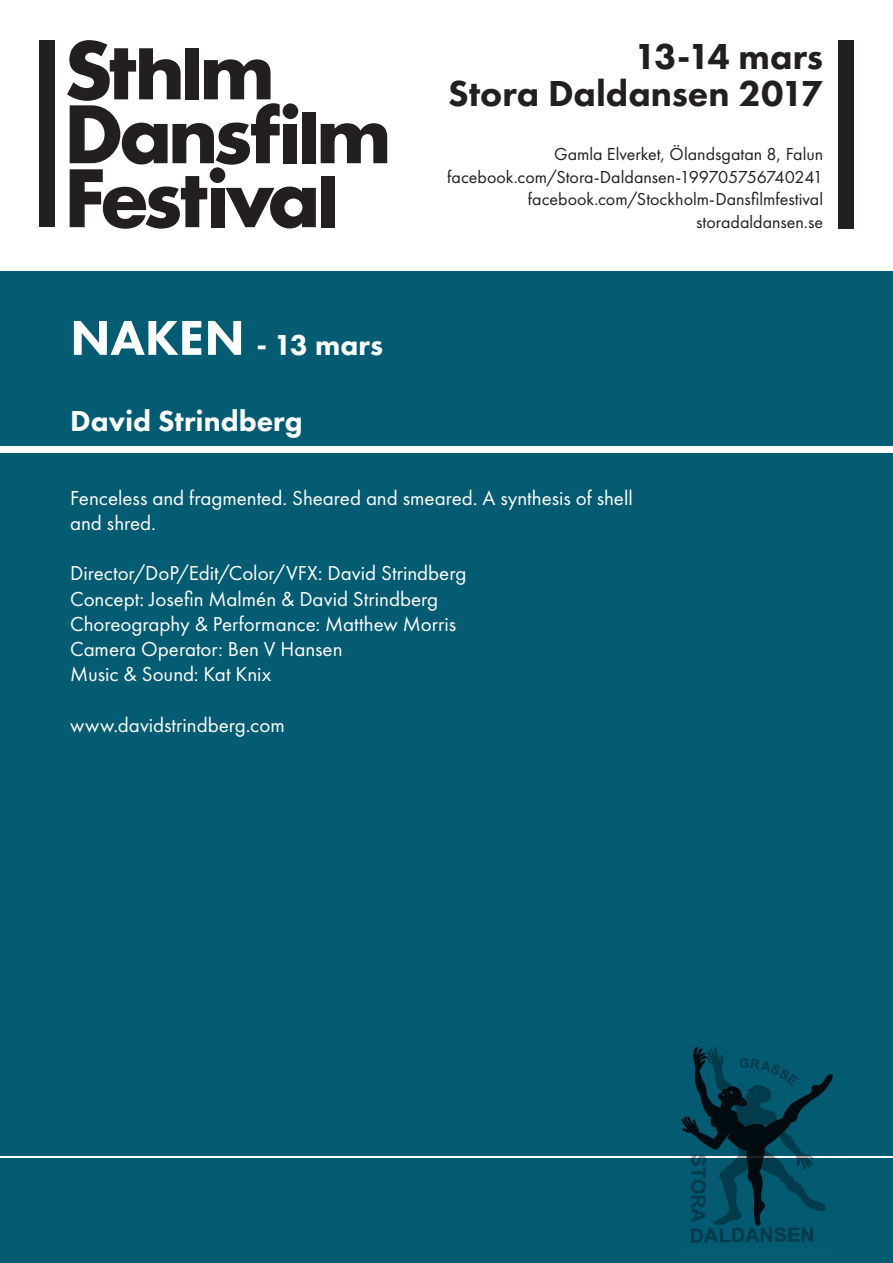
<style>
.page{position:relative;width:893px;height:1263px;background:#fff}
.page>*{position:absolute;margin:0;border:0;box-sizing:border-box;transform-origin:0 0}
.t1{font:800 37.5px "Futura PT";color:#231f20}
.t2{font:800 30px "Futura PT";color:#fff}
.t3{font:21px "Futura PT";color:#fff}
.t4{font:18px "Futura PT";color:#231f20}
.s1{font-size:50.7px}
</style>
<div class="page">
<div style="left:0;top:271px;width:893px;height:992px;background:#045c72"></div>
<div style="left:40px;top:41px;width:15px;height:186px;background:#231f20"></div>
<svg style="left:67px;top:40px;width:320px;height:189px"></svg>
<div style="left:838px;top:40px;width:15px;height:189px;background:#231f20"></div>
<div style="left:0;top:446px;width:893px;height:7px;background:#fff"></div>
<hr style="left:0;top:1157px;width:893px;height:1px;background:#fff">
<img style="left:677px;top:1046px;width:161px;height:197px">
<p class="t2" style="left:70px;top:326px;width:314px"><span class="s1">NAKEN</span> - 13 mars</p>
<p class="t2" style="left:70px;top:402px;width:234px">David Strindberg</p>
<p class="t1" style="left:634px;top:33px;width:190px">13-14 mars</p>
<p class="t1" style="left:448px;top:70px;width:376px">Stora Daldansen 2017</p>
<p class="t4" style="left:554px;top:144px;width:271px">Gamla Elverket, Ölandsgatan 8, Falun</p>
<p class="t4" style="left:447px;top:166px;width:377px">facebook.com/Stora-Daldansen-199705756740241</p>
<p class="t4" style="left:528px;top:189px;width:297px">facebook.com/Stockholm-Dansfilmfestival</p>
<p class="t4" style="left:696px;top:211px;width:128px">storadaldansen.se</p>
<p class="t3" style="left:70px;top:485px;width:564px">Fenceless and fragmented. Sheared and smeared. A synthesis of shell</p>
<p class="t3" style="left:70px;top:510px;width:87px">and shred.</p>
<p class="t3" style="left:70px;top:561px;width:398px">Director/DoP/Edit/Color/VFX: David Strindberg</p>
<p class="t3" style="left:70px;top:586px;width:370px">Concept: Josefin Malmén &amp; David Strindberg</p>
<p class="t3" style="left:70px;top:611px;width:387px">Choreography &amp; Performance: Matthew Morris</p>
<p class="t3" style="left:70px;top:636px;width:274px">Camera Operator: Ben V Hansen</p>
<p class="t3" style="left:70px;top:662px;width:203px">Music &amp; Sound: Kat Knix</p>
<p class="t3" style="left:70px;top:712px;width:216px">www.davidstrindberg.com</p>
</div>
